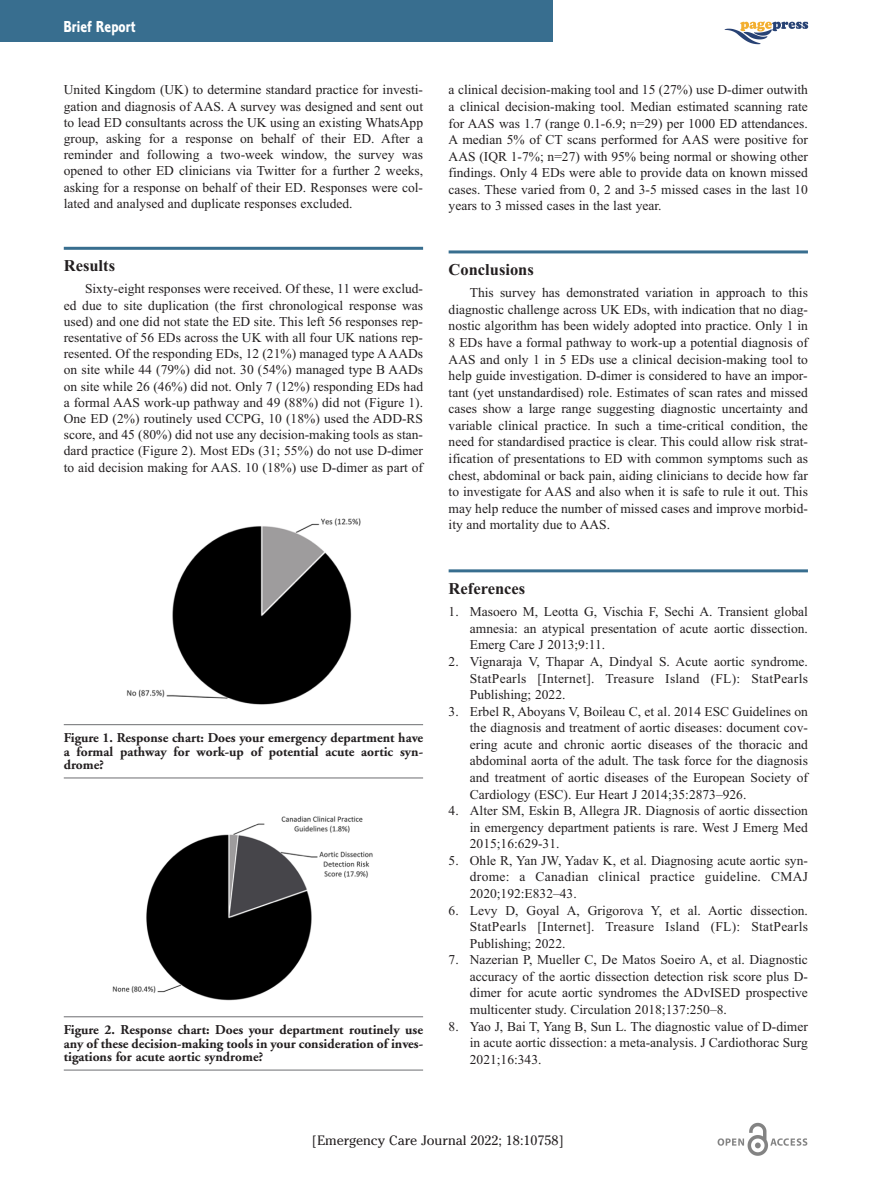
<style>
.page{position:relative;width:893px;height:1191px;background:#fff}
.page>*{position:absolute;margin:0;border:0;box-sizing:border-box;transform-origin:0 0}
.t1{font:700 16.5px "Times New Roman";color:#231f20}
.t2{font:16.5px "Corinthian Bold Condensed Plain";color:#fff}
.t3{font:13.5px/16.5px "Times New Roman";color:#231f20;text-align:justify}
.t4{font:700 13.5px/13.5px "Adobe Garamond";color:#231f20;text-align:justify}
.t5{font:13.5px "Cheltenham";color:#231f20}
</style>
<div class="page">
<hr style="left:64px;top:247px;width:359px;height:3px;background:#386e8f">
<hr style="left:449px;top:250px;width:359px;height:3px;background:#386e8f">
<hr style="left:449px;top:569px;width:359px;height:3px;background:#386e8f">
<div style="left:0;top:0;width:553px;height:42px;background:#386e8f"></div>
<img style="left:717px;top:1123px;width:91px;height:33px">
<img style="left:724px;top:21px;width:85px;height:24px">
<hr style="left:64px;top:724px;width:359px;height:1px;background:#6c6d70">
<hr style="left:64px;top:777px;width:359px;height:1px;background:#6c6d70">
<img style="left:126px;top:518px;width:235px;height:187px">
<hr style="left:64px;top:1016px;width:359px;height:1px;background:#6c6d70">
<hr style="left:64px;top:1069px;width:359px;height:1px;background:#6c6d70">
<img style="left:112px;top:816px;width:261px;height:185px">
<p class="t2" style="left:63px;top:21px;width:74px">Brief Report</p>
<p class="t3" style="left:64px;top:82px;width:361px">United Kingdom (UK) to determine standard practice for investi&shy;gation and diagnosis of AAS. A survey was designed and sent out to lead ED consultants across the UK using an existing WhatsApp group, asking for a response on behalf of their ED. After a reminder and following a two-week window, the survey was opened to other ED clinicians via Twitter for a further 2 weeks, asking for a response on behalf of their ED. Responses were col&shy;lated and analysed and duplicate responses excluded.</p>
<p class="t1" style="left:64px;top:256px;width:53px">Results</p>
<p class="t3" style="left:64px;top:280px;width:361px;text-indent:21px">Sixty-eight responses were received. Of these, 11 were exclud&shy;ed due to site duplication (the first chronological response was used) and one did not state the ED site. This left 56 responses rep&shy;resentative of 56 EDs across the UK with all four UK nations rep&shy;resented. Of the responding EDs, 12 (21%) managed type AAADs on site while 44 (79%) did not. 30 (54%) managed type B AADs on site while 26 (46%) did not. Only 7 (12%) responding EDs had a formal AAS work-up pathway and 49 (88%) did not (Figure 1).<br>One ED (2%) routinely used CCPG, 10 (18%) used the ADD-RS score, and 45 (80%) did not use any decision-making tools as stan&shy;dard practice (Figure 2). Most EDs (31; 55%) do not use D-dimer to aid decision making for AAS. 10 (18%) use D-dimer as part of</p>
<p class="t4" style="left:64px;top:732px;width:361px">Figure 1. Response chart: Does your emergency department have a formal pathway for work-up of potential acute aortic syn&shy;drome?</p>
<p class="t4" style="left:64px;top:1024px;width:361px">Figure 2. Response chart: Does your department routinely use any of these decision-making tools in your consideration of inves&shy;tigations for acute aortic syndrome?</p>
<p class="t3" style="left:449px;top:81px;width:361px">a clinical decision-making tool and 15 (27%) use D-dimer outwith a clinical decision-making tool. Median estimated scanning rate for AAS was 1.7 (range 0.1-6.9; n=29) per 1000 ED attendances.<br>A median 5% of CT scans performed for AAS were positive for AAS (IQR 1-7%; n=27) with 95% being normal or showing other findings. Only 4 EDs were able to provide data on known missed cases. These varied from 0, 2 and 3-5 missed cases in the last 10 years to 3 missed cases in the last year.</p>
<p class="t1" style="left:449px;top:259px;width:87px">Conclusions</p>
<p class="t3" style="left:449px;top:284px;width:361px;text-indent:21px">This survey has demonstrated variation in approach to this diagnostic challenge across UK EDs, with indication that no diag&shy;nostic algorithm has been widely adopted into practice. Only 1 in 8 EDs have a formal pathway to work-up a potential diagnosis of AAS and only 1 in 5 EDs use a clinical decision-making tool to help guide investigation. D-dimer is considered to have an impor&shy;tant (yet unstandardised) role. Estimates of scan rates and missed cases show a large range suggesting diagnostic uncertainty and variable clinical practice. In such a time-critical condition, the need for standardised practice is clear. This could allow risk strat&shy;ification of presentations to ED with common symptoms such as chest, abdominal or back pain, aiding clinicians to decide how far to investigate for AAS and also when it is safe to rule it out. This may help reduce the number of missed cases and improve morbid&shy;ity and mortality due to AAS.</p>
<p class="t1" style="left:449px;top:578px;width:78px">References</p>
<p class="t3" style="left:470px;top:603px;width:340px;text-indent:-21px">1. Masoero M, Leotta G, Vischia F, Sechi A. Transient global amnesia: an atypical presentation of acute aortic dissection.<br>Emerg Care J 2013;9:11.</p>
<p class="t3" style="left:470px;top:653px;width:340px;text-indent:-21px">2. Vignaraja V, Thapar A, Dindyal S. Acute aortic syndrome.<br>StatPearls [Internet]. Treasure Island (FL): StatPearls Publishing; 2022.</p>
<p class="t3" style="left:470px;top:703px;width:340px;text-indent:-21px">3. Erbel R, Aboyans V, Boileau C, et al. 2014 ESC Guidelines on the diagnosis and treatment of aortic diseases: document cov&shy;ering acute and chronic aortic diseases of the thoracic and abdominal aorta of the adult. The task force for the diagnosis and treatment of aortic diseases of the European Society of Cardiology (ESC). Eur Heart J 2014;35:2873–926.</p>
<p class="t3" style="left:470px;top:802px;width:340px;text-indent:-21px">4. Alter SM, Eskin B, Allegra JR. Diagnosis of aortic dissection in emergency department patients is rare. West J Emerg Med 2015;16:629-31.</p>
<p class="t3" style="left:470px;top:852px;width:340px;text-indent:-21px">5. Ohle R, Yan JW, Yadav K, et al. Diagnosing acute aortic syn&shy;drome: a Canadian clinical practice guideline. CMAJ 2020;192:E832–43.</p>
<p class="t3" style="left:470px;top:901px;width:340px;text-indent:-21px">6. Levy D, Goyal A, Grigorova Y, et al. Aortic dissection.<br>StatPearls [Internet]. Treasure Island (FL): StatPearls Publishing; 2022.</p>
<p class="t3" style="left:470px;top:951px;width:340px;text-indent:-21px">7. Nazerian P, Mueller C, De Matos Soeiro A, et al. Diagnostic accuracy of the aortic dissection detection risk score plus D&shy;dimer for acute aortic syndromes the ADvISED prospective multicenter study. Circulation 2018;137:250–8.</p>
<p class="t3" style="left:470px;top:1017px;width:340px;text-indent:-21px">8. Yao J, Bai T, Yang B, Sun L. The diagnostic value of D-dimer in acute aortic dissection: a meta-analysis. J Cardiothorac Surg 2021;16:343.</p>
<p class="t5" style="left:312px;top:1132px;width:254px">[Emergency Care Journal 2022; 18:10758]</p>
</div>
